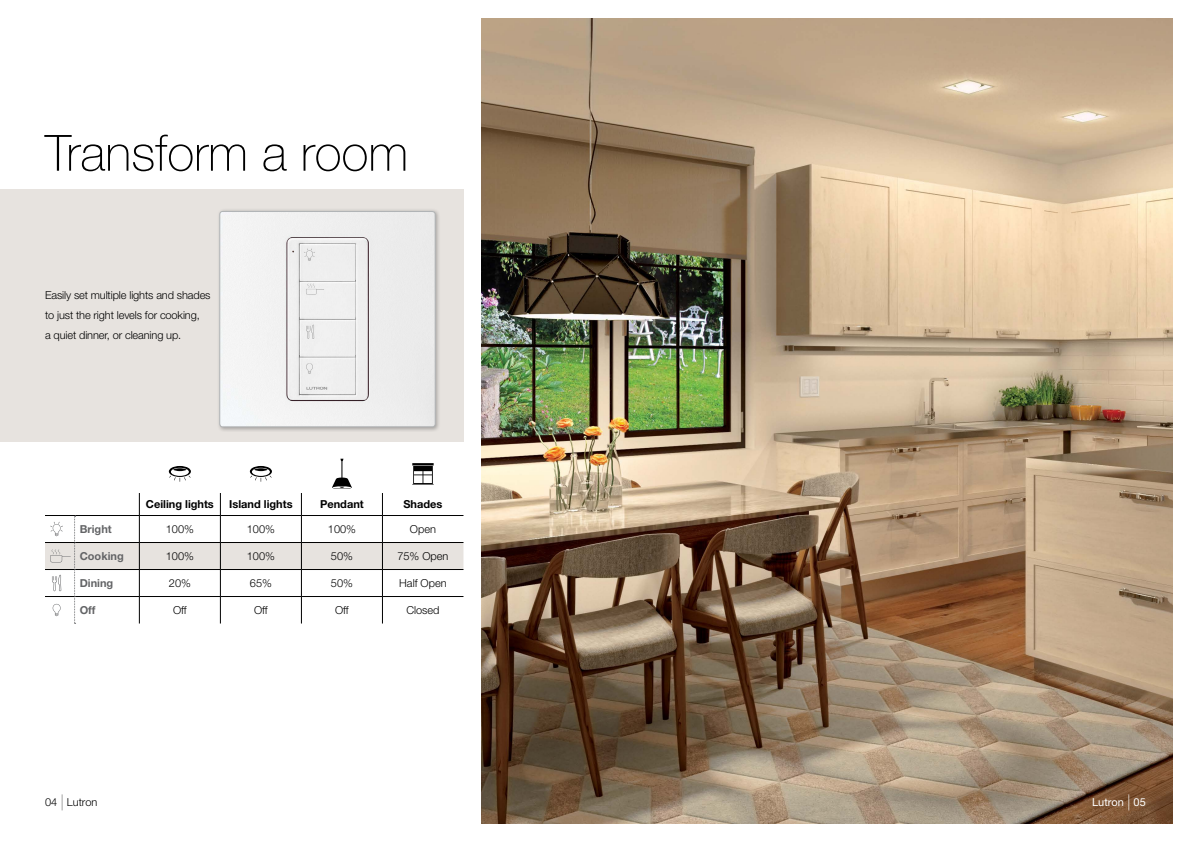
<style>
.page{position:relative;width:1191px;height:842px;background:#fff}
.page>*{position:absolute;margin:0;border:0;box-sizing:border-box;transform-origin:0 0}
.t1{font:100 50px "Helvetica Neue LT Std";color:#000}
.t2{font:300 11px/20px "Helvetica Neue LT Std";letter-spacing:-.01em;color:#000}
.t3{font:700 11px "Helvetica Neue LT Std";color:#000}
.t4{font:700 11px "Helvetica Neue LT Std";color:#636466}
.t5{font:11px "Helvetica Neue LT Std";color:#fff}
.s1{font-weight:200;font-size:16px}
.s2{font-weight:100;font-size:16px}
</style>
<div class="page">
<img style="left:481px;top:18px;width:692px;height:806px">
<div style="left:0;top:189px;width:463px;height:252px;background:#e7e3df"></div>
<div style="left:217px;top:208px;width:223px;height:224px;background:#000;opacity:.3"></div>
<svg style="left:219px;top:211px;width:217px;height:216px"></svg>
<svg style="left:45px;top:459px;width:418px;height:165px"></svg>
<h1 class="t1" style="left:45px;top:124px;width:365px">Transform a room</h1>
<p class="t2" style="left:45px;top:285px;width:167px">Easily set multiple lights and shades to just the right levels for cooking,<br>a quiet dinner, or cleaning up.</p>
<p class="t3" style="left:146px;top:497px;width:69px">Ceiling lights</p>
<p class="t3" style="left:229px;top:497px;width:65px">Island lights</p>
<p class="t3" style="left:320px;top:497px;width:45px">Pendant</p>
<p class="t3" style="left:403px;top:497px;width:40px">Shades</p>
<p class="t4" style="left:80px;top:522px;width:33px">Bright</p>
<p class="t2" style="left:166px;top:519px;width:30px">100%</p>
<p class="t2" style="left:247px;top:519px;width:30px">100%</p>
<p class="t2" style="left:328px;top:519px;width:30px">100%</p>
<p class="t2" style="left:410px;top:519px;width:28px">Open</p>
<p class="t4" style="left:80px;top:549px;width:45px">Cooking</p>
<p class="t2" style="left:166px;top:546px;width:30px">100%</p>
<p class="t2" style="left:247px;top:546px;width:30px">100%</p>
<p class="t2" style="left:331px;top:546px;width:24px">50%</p>
<p class="t2" style="left:397px;top:546px;width:53px">75% Open</p>
<p class="t4" style="left:80px;top:576px;width:35px">Dining</p>
<p class="t2" style="left:169px;top:573px;width:24px">20%</p>
<p class="t2" style="left:250px;top:573px;width:24px">65%</p>
<p class="t2" style="left:331px;top:573px;width:24px">50%</p>
<p class="t2" style="left:399px;top:573px;width:49px">Half Open</p>
<p class="t4" style="left:80px;top:603px;width:17px">Off</p>
<p class="t2" style="left:173px;top:600px;width:15px">Off</p>
<p class="t2" style="left:254px;top:600px;width:15px">Off</p>
<p class="t2" style="left:335px;top:600px;width:15px">Off</p>
<p class="t2" style="left:406px;top:600px;width:35px">Closed</p>
<p class="t2" style="left:45px;top:792px;width:54px">04 <span class="s1">|</span> Lutron</p>
<p class="t5" style="left:1092px;top:795px;width:55px">Lutron <span class="s2">|</span> 05</p>
</div>
